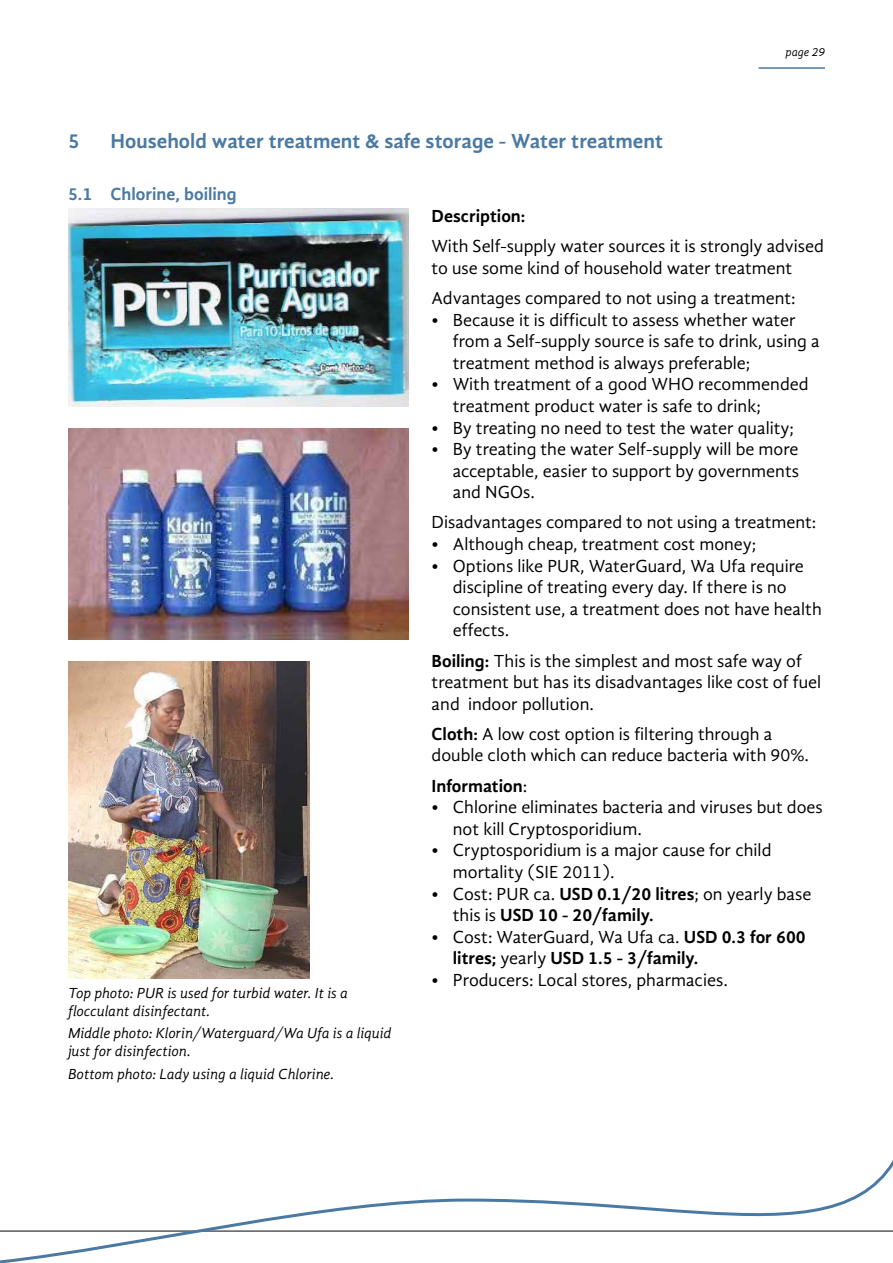
<style>
.page{position:relative;width:893px;height:1263px;background:#fff}
.page>*{position:absolute;margin:0;border:0;box-sizing:border-box;transform-origin:0 0}
.t1{font:700 21px "Gandhi Sans";color:#4a79a3}
.t2{font:18px/21.6px "Gandhi Sans";color:#000}
.t3{font:700 18px/21.6px "Gandhi Sans";color:#000}
.t4{font:700 18px "Gandhi Sans";color:#4a79a3}
.t5{font:italic 15px/18px "Gandhi Sans";color:#000}
.t6{font:italic 12px "Gandhi Sans";letter-spacing:-.005em;color:#000}
.s1{font-weight:700}
.s2{font-weight:400}
</style>
<div class="page">
<hr style="left:759px;top:67px;width:66px;height:2px;background:#4a79a3">
<svg style="left:0;top:1160px;width:893px;height:103px"></svg>
<img style="left:68px;top:661px;width:241px;height:317px">
<img style="left:68px;top:428px;width:340px;height:212px">
<img style="left:68px;top:208px;width:340px;height:199px">
<p class="t6" style="left:785px;top:46px;width:41px">page 29</p>
<p class="t1" style="left:68px;top:129px;width:13px">5</p>
<p class="t1" style="left:111px;top:129px;width:554px">Household water treatment &amp; safe storage - Water treatment</p>
<p class="t4" style="left:68px;top:183px;width:170px">5.1 Chlorine, boiling</p>
<p class="t3" style="left:432px;top:205px;width:95px">Description:</p>
<p class="t2" style="left:432px;top:235px;width:394px">With Self-supply water sources it is strongly advised to use some kind of household water treatment</p>
<p class="t2" style="left:432px;top:287px;width:366px">Advantages compared to not using a treatment:</p>
<p class="t2" style="left:453px;top:309px;width:368px;text-indent:-21px">• Because it is difficult to assess whether water from a Self-supply source is safe to drink, using a treatment method is always preferable;</p>
<p class="t2" style="left:453px;top:373px;width:357px;text-indent:-21px">• With treatment of a good WHO recommended treatment product water is safe to drink;</p>
<p class="t2" style="left:432px;top:417px;width:364px">• By treating no need to test the water quality;</p>
<p class="t2" style="left:453px;top:438px;width:348px;text-align:justify;text-indent:-21px">• By treating the water Self-supply will be more acceptable, easier to support by governments and NGOs.</p>
<p class="t2" style="left:432px;top:512px;width:386px">Disadvantages compared to not using a treatment:</p>
<p class="t2" style="left:432px;top:533px;width:326px">• Although cheap, treatment cost money;</p>
<p class="t2" style="left:453px;top:555px;width:370px;text-indent:-21px">• Options like PUR, WaterGuard, Wa Ufa require discipline of treating every day. If there is no consistent use, a treatment does not have health effects.</p>
<p class="t2" style="left:432px;top:650px;width:391px"><span class="s1">Boiling:</span> This is the simplest and most safe way of treatment but has its disadvantages like cost of fuel and indoor pollution.</p>
<p class="t2" style="left:432px;top:723px;width:379px"><span class="s1">Cloth:</span> A low cost option is filtering through a double cloth which can reduce bacteria with 90%.</p>
<p class="t3" style="left:432px;top:775px;width:97px">Information<span class="s2">:</span></p>
<p class="t2" style="left:453px;top:796px;width:371px;text-indent:-21px">• Chlorine eliminates bacteria and viruses but does not kill Cryptosporidium.</p>
<p class="t2" style="left:453px;top:839px;width:320px;text-indent:-21px">• Cryptosporidium is a major cause for child mortality (SIE 2011).</p>
<p class="t2" style="left:453px;top:883px;width:360px;text-indent:-21px">• Cost: PUR ca. <span class="s1">USD 0.1/20 litres</span>; on yearly base this is <span class="s1">USD 10 - 20/family.</span></p>
<p class="t3" style="left:453px;top:926px;width:354px;text-indent:-21px"><span class="s2">• Cost: WaterGuard, Wa Ufa ca.</span> USD 0.3 for 600 litres; <span class="s2">yearly</span> USD 1.5 - 3/family.</p>
<p class="t2" style="left:432px;top:969px;width:298px">• Producers: Local stores, pharmacies.</p>
<p class="t5" style="left:68px;top:984px;width:281px">Top photo: PUR is used for turbid water. It is a flocculant disinfectant.</p>
<p class="t5" style="left:68px;top:1024px;width:325px">Middle photo: Klorin/Waterguard/Wa Ufa is a liquid just for disinfection.</p>
<p class="t5" style="left:68px;top:1064px;width:268px">Bottom photo: Lady using a liquid Chlorine.</p>
</div>
